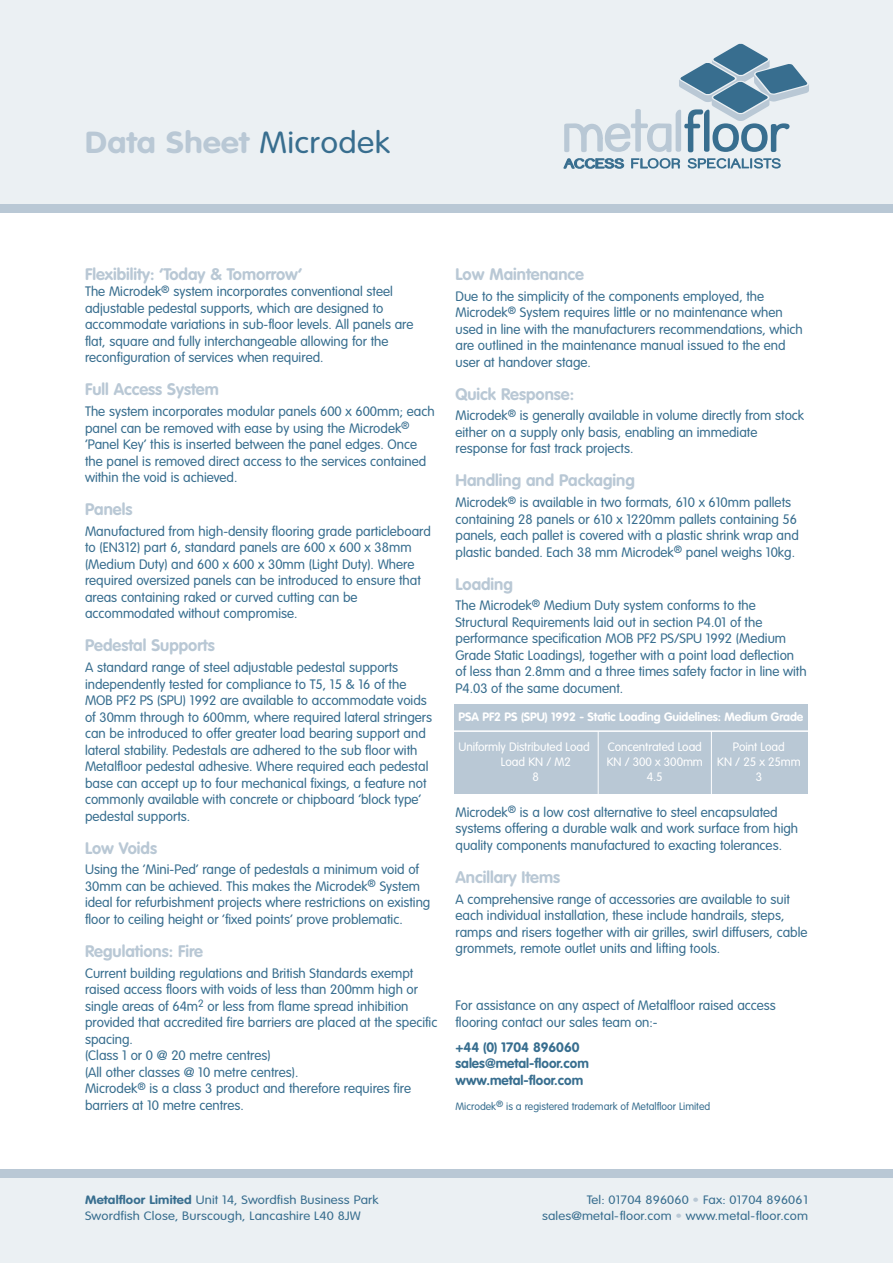
<style>
.page{position:relative;width:893px;height:1263px;background:#fff}
.page>*{position:absolute;margin:0;border:0;box-sizing:border-box;transform-origin:0 0}
.t1{font:700 30px "VAG Rounded";letter-spacing:.01em;color:#b9c8d5;scale:1.1 1}
.t2{font:700 16.5px "VAG Rounded";color:#b9c8d5}
.t3{font:300 13.5px/16.5px "VAG Rounded";color:#386e8f}
.t4{font:700 13.5px/16.5px "VAG Rounded";color:#386e8f}
.t5{font:300 12px "VAG Rounded";letter-spacing:.01em;color:#386e8f;scale:1.1 1}
.t6{font:300 12px "VAG Rounded";letter-spacing:-.005em;color:#fff}
.t7{font:700 12px "VAG Rounded";letter-spacing:-.005em;color:#fff}
.t8{font:300 10.5px "VAG Rounded";color:#386e8f}
.s1{font-weight:300;color:#386e8f}
.s2{font-weight:700}
.s3{color:#b9c8d5}
</style>
<div class="page">
<div style="left:0;top:0;width:893px;height:213px;background:#ebf0f3"></div>
<svg style="left:564px;top:44px;width:245px;height:108px"></svg>
<svg style="left:631px;top:158px;width:49px;height:11px"></svg>
<svg style="left:688px;top:158px;width:93px;height:11px"></svg>
<svg style="left:564px;top:158px;width:60px;height:11px"></svg>
<div style="left:0;top:204px;width:893px;height:9px;background:#b9c8d5"></div>
<div style="left:0;top:1178px;width:893px;height:85px;background:#ebf0f3"></div>
<div style="left:0;top:1169px;width:893px;height:9px;background:#b9c8d5"></div>
<div style="left:454px;top:704px;width:354px;height:90px;background:#b9c8d5"></div>
<hr style="left:451px;top:730px;width:363px;height:2px;background:#fff">
<hr style="left:598px;top:731px;width:1px;height:63px;background:#fff">
<hr style="left:711px;top:731px;width:1px;height:63px;background:#fff">
<h1 class="t1" style="left:85px;top:130px;width:279px">Data Sheet <span class="s1">Microdek</span></h1>
<p class="t2" style="left:85px;top:267px;width:218px">Flexibility: ‘Today &amp; Tomorrow’</p>
<p class="t3" style="left:85px;top:284px;width:330px">The Microdek<sup>®</sup> system incorporates conventional steel adjustable pedestal supports, which are designed to accommodate variations in sub-floor levels. All panels are flat, square and fully interchangeable allowing for the reconfiguration of services when required.</p>
<p class="t2" style="left:85px;top:383px;width:135px">Full Access System</p>
<p class="t3" style="left:85px;top:404px;width:351px">The system incorporates modular panels 600 x 600mm; each panel can be removed with ease by using the Microdek<sup>® </sup>‘Panel Key’ this is inserted between the panel edges. Once the panel is removed direct access to the services contained within the void is achieved.</p>
<p class="t2" style="left:85px;top:502px;width:49px">Panels</p>
<p class="t3" style="left:85px;top:524px;width:347px">Manufactured from high-density flooring grade particleboard to (EN312) part 6, standard panels are 600 x 600 x 38mm (Medium Duty) and 600 x 600 x 30mm (Light Duty). Where required oversized panels can be introduced to ensure that areas containing raked or curved cutting can be accommodated without compromise.</p>
<p class="t2" style="left:85px;top:639px;width:131px">Pedestal Supports</p>
<p class="t3" style="left:85px;top:660px;width:349px">A standard range of steel adjustable pedestal supports independently tested for compliance to T5, 15 &amp; 16 of the MOB PF2 PS (SPU) 1992 are available to accommodate voids of 30mm through to 600mm, where required lateral stringers can be introduced to offer greater load bearing support and lateral stability. Pedestals are adhered to the sub floor with Metalfloor pedestal adhesive. Where required each pedestal base can accept up to four mechanical fixings, a feature not commonly available with concrete or chipboard ‘block type’ pedestal supports.</p>
<p class="t2" style="left:85px;top:841px;width:74px">Low Voids</p>
<p class="t3" style="left:85px;top:862px;width:347px">Using the ‘Mini-Ped’ range of pedestals a minimum void of 30mm can be achieved. This makes the Microdek<sup>®</sup> System ideal for refurbishment projects where restrictions on existing floor to ceiling height or ‘fixed points’ prove problematic.</p>
<p class="t2" style="left:85px;top:944px;width:120px">Regulations: Fire</p>
<p class="t3" style="left:85px;top:966px;width:354px">Current building regulations and British Standards exempt raised access floors with voids of less than 200mm high or single areas of 64m<sup>2</sup> or less from flame spread inhibition provided that accredited fire barriers are placed at the specific spacing.<br>(Class 1 or 0 @ 20 metre centres)<br>(All other classes @ 10 metre centres).<br>Microdek<sup>®</sup> is a class 3 product and therefore requires fire barriers at 10 metre centres.</p>
<p class="t2" style="left:455px;top:267px;width:130px">Low Maintenance</p>
<p class="t3" style="left:455px;top:289px;width:349px">Due to the simplicity of the components employed, the Microdek<sup>®</sup> System requires little or no maintenance when used in line with the manufacturers recommendations, which are outlined in the maintenance manual issued to the end user at handover stage.</p>
<p class="t2" style="left:455px;top:387px;width:120px">Quick Response:</p>
<p class="t3" style="left:455px;top:408px;width:350px">Microdek<sup>®</sup> is generally available in volume directly from stock either on a supply only basis, enabling an immediate response for fast track projects.</p>
<p class="t2" style="left:455px;top:474px;width:181px">Handling and Packaging</p>
<p class="t3" style="left:455px;top:495px;width:345px">Microdek<sup>®</sup> is available in two formats, 610 x 610mm pallets containing 28 panels or 610 x 1220mm pallets containing 56 panels, each pallet is covered with a plastic shrink wrap and plastic banded. Each 38 mm Microdek<sup>®</sup> panel weighs 10kg.</p>
<p class="t2" style="left:455px;top:577px;width:59px">Loading</p>
<p class="t3" style="left:455px;top:598px;width:353px">The Microdek<sup>®</sup> Medium Duty system conforms to the Structural Requirements laid out in section P4.01 of the performance specification MOB PF2 PS/SPU 1992 (Medium Grade Static Loadings), together with a point load deflection of less than 2.8mm and a three times safety factor in line with P4.03 of the same document.</p>
<p class="t7" style="left:458px;top:712px;width:346px">PSA PF2 PS (SPU) 1992 - Static Loading Guidelines: Medium Grade</p>
<p class="t6" style="left:458px;top:742px;width:133px">Uniformly Distributed Load</p>
<p class="t6" style="left:608px;top:742px;width:96px">Concentrated Load</p>
<p class="t6" style="left:733px;top:742px;width:53px">Point Load</p>
<p class="t6" style="left:501px;top:757px;width:71px">Load KN / M2</p>
<p class="t6" style="left:607px;top:757px;width:196px">KN / 300 x 300mm KN / 25 x 25mm</p>
<p class="t6" style="left:533px;top:772px;width:8px">8</p>
<p class="t6" style="left:647px;top:772px;width:17px">4.5</p>
<p class="t6" style="left:756px;top:772px;width:8px">3</p>
<p class="t3" style="left:455px;top:805px;width:344px">Microdek<sup>®</sup> is a low cost alternative to steel encapsulated systems offering a durable walk and work surface from high quality components manufactured to exacting tolerances.</p>
<p class="t2" style="left:455px;top:870px;width:106px">Ancillary Items</p>
<p class="t3" style="left:455px;top:892px;width:353px">A comprehensive range of accessories are available to suit each individual installation, these include handrails, steps, ramps and risers together with air grilles, swirl diffusers, cable grommets, remote outlet units and lifting tools.</p>
<p class="t3" style="left:455px;top:998px;width:322px">For assistance on any aspect of Metalfloor raised access flooring contact our sales team on:-</p>
<p class="t4" style="left:455px;top:1040px;width:135px">+44 (0) 1704 896060 sales@metal-floor.com www.metal-floor.com</p>
<p class="t8" style="left:455px;top:1101px;width:256px">Microdek<sup>®</sup> is a registered trademark of Metalfloor Limited</p>
<p class="t5" style="left:85px;top:1194px;width:268px"><span class="s2">Metalfloor Limited</span> Unit 14, Swordfish Business Park</p>
<p class="t5" style="left:587px;top:1194px;width:203px">Tel: 01704 896060 <span class="s3">•</span> Fax: 01704 896061</p>
<p class="t5" style="left:85px;top:1211px;width:252px">Swordfish Close, Burscough, Lancashire L40 8JW</p>
<p class="t5" style="left:542px;top:1211px;width:243px">sales@metal-floor.com <span class="s3">•</span> www.metal-floor.com</p>
</div>
